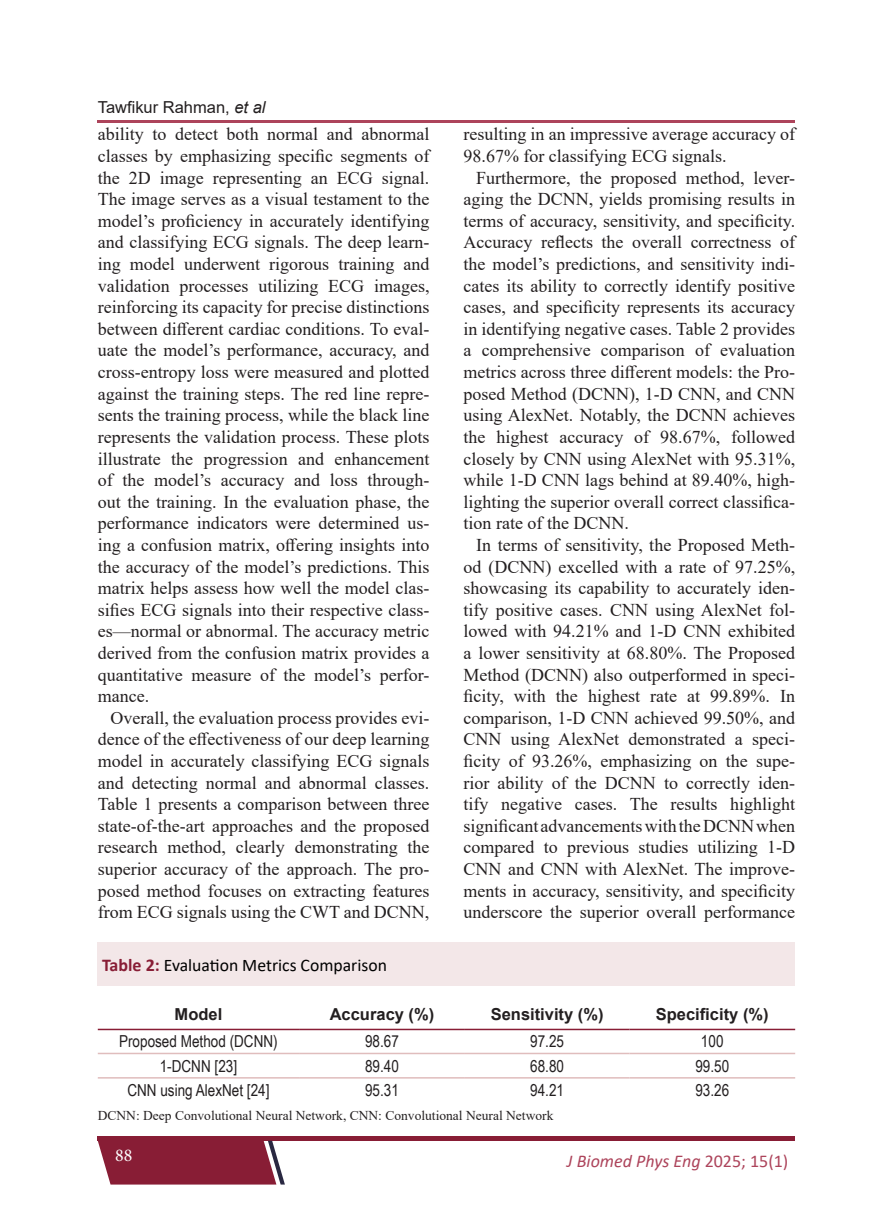
<style>
.page{position:relative;width:893px;height:1212px;background:#fff}
.page>*{position:absolute;margin:0;border:0;box-sizing:border-box;transform-origin:0 0}
.Body{font:18px/21.6px "Times New Roman";color:#231f20;text-align:justify}
.t1{font:italic 18px "Calibri";color:#ad445b}
.t2{font:18px "Minion Pro";color:#fff}
.Figure{font:17.7px "Calibri";color:#000}
.t3{font:16.5px "Arial Narrow";color:#231f20}
.t4{font:700 16.5px "Arial";color:#231f20}
.Running_Author{font:16.5px "Arial";color:#231f20}
.t5{font:13.5px "Times New Roman";color:#231f20}
.s1{font-style:italic}
.s2{font-weight:700;font-size:18px;color:#881d35}
.s3{font-style:normal}
</style>
<div class="page">
<div style="left:98px;top:1136px;width:697px;height:5px;background:#881d35"></div>
<svg style="left:98px;top:1141px;width:187px;height:43px"></svg>
<hr style="left:98px;top:120px;width:697px;height:2px;background:#ad445b">
<hr style="left:98px;top:1053px;width:201px;height:1px;background:#e0bdbd">
<hr style="left:299px;top:1053px;width:166px;height:1px;background:#e0bdbd">
<hr style="left:465px;top:1053px;width:164px;height:1px;background:#e0bdbd">
<hr style="left:629px;top:1053px;width:166px;height:1px;background:#e0bdbd">
<hr style="left:98px;top:1077px;width:201px;height:1px;background:#e0bdbd">
<hr style="left:299px;top:1077px;width:166px;height:1px;background:#e0bdbd">
<hr style="left:465px;top:1077px;width:164px;height:1px;background:#e0bdbd">
<hr style="left:629px;top:1077px;width:166px;height:1px;background:#e0bdbd">
<hr style="left:98px;top:1029px;width:201px;height:1px;background:#881d35">
<hr style="left:299px;top:1029px;width:166px;height:1px;background:#881d35">
<hr style="left:465px;top:1029px;width:164px;height:1px;background:#881d35">
<hr style="left:629px;top:1029px;width:166px;height:1px;background:#881d35">
<div style="left:98px;top:942px;width:697px;height:44px;background:#f3e7e8"></div>
<p class="Running_Author" style="left:98px;top:96px;width:169px">Tawfikur Rahman, <span class="s1">et al</span></p>
<p class="Body" style="left:98px;top:123px;width:333px">ability to detect both normal and abnormal classes by emphasizing specific segments of the 2D image representing an ECG signal.<br>The image serves as a visual testament to the model’s proficiency in accurately identifying and classifying ECG signals. The deep learn&shy;ing model underwent rigorous training and validation processes utilizing ECG images, reinforcing its capacity for precise distinctions between different cardiac conditions. To eval&shy;uate the model’s performance, accuracy, and cross-entropy loss were measured and plotted against the training steps. The red line repre&shy;sents the training process, while the black line represents the validation process. These plots illustrate the progression and enhancement of the model’s accuracy and loss through&shy;out the training. In the evaluation phase, the performance indicators were determined us&shy;ing a confusion matrix, offering insights into the accuracy of the model’s predictions. This matrix helps assess how well the model clas&shy;sifies ECG signals into their respective class&shy;es—normal or abnormal. The accuracy metric derived from the confusion matrix provides a quantitative measure of the model’s perfor&shy;mance.</p>
<p class="Body" style="left:98px;top:706px;width:333px;text-indent:13px">Overall, the evaluation process provides evi&shy;dence of the effectiveness of our deep learning model in accurately classifying ECG signals and detecting normal and abnormal classes.<br>Table 1 presents a comparison between three state-of-the-art approaches and the proposed research method, clearly demonstrating the superior accuracy of the approach. The pro&shy;posed method focuses on extracting features from ECG signals using the CWT and DCNN,</p>
<p class="Figure" style="left:102px;top:953px;width:286px"><span class="s2">Table 2:</span> Evaluation Metrics Comparison</p>
<p class="Body" style="left:463px;top:123px;width:333px">resulting in an impressive average accuracy of<br>98.67% for classifying ECG signals.</p>
<p class="Body" style="left:463px;top:166px;width:333px;text-indent:13px">Furthermore, the proposed method, lever&shy;aging the DCNN, yields promising results in terms of accuracy, sensitivity, and specificity.<br>Accuracy reflects the overall correctness of the model’s predictions, and sensitivity indi&shy;cates its ability to correctly identify positive cases, and specificity represents its accuracy in identifying negative cases. Table 2 provides a comprehensive comparison of evaluation metrics across three different models: the Pro&shy;posed Method (DCNN), 1-D CNN, and CNN using AlexNet. Notably, the DCNN achieves the highest accuracy of 98.67%, followed closely by CNN using AlexNet with 95.31%, while 1-D CNN lags behind at 89.40%, high&shy;lighting the superior overall correct classifica&shy;tion rate of the DCNN.</p>
<p class="Body" style="left:463px;top:533px;width:333px;text-indent:13px">In terms of sensitivity, the Proposed Meth&shy;od (DCNN) excelled with a rate of 97.25%, showcasing its capability to accurately iden&shy;tify positive cases. CNN using AlexNet fol&shy;lowed with 94.21% and 1-D CNN exhibited a lower sensitivity at 68.80%. The Proposed Method (DCNN) also outperformed in speci&shy;ficity, with the highest rate at 99.89%. In comparison, 1-D CNN achieved 99.50%, and CNN using AlexNet demonstrated a speci&shy;ficity of 93.26%, emphasizing on the supe&shy;rior ability of the DCNN to correctly iden&shy;tify negative cases. The results highlight significant advancements with the DCNN when compared to previous studies utilizing 1-D CNN and CNN with AlexNet. The improve&shy;ments in accuracy, sensitivity, and specificity underscore the superior overall performance</p>
<p class="t4" style="left:175px;top:1003px;width:49px">Model</p>
<p class="t4" style="left:330px;top:1003px;width:106px">Accuracy (%)</p>
<p class="t4" style="left:491px;top:1003px;width:114px">Sensitivity (%)</p>
<p class="t4" style="left:656px;top:1003px;width:114px">Specificity (%)</p>
<p class="t3" style="left:119px;top:1029px;width:160px">Proposed Method (DCNN)</p>
<p class="t3" style="left:365px;top:1029px;width:35px">98.67</p>
<p class="t3" style="left:530px;top:1029px;width:35px">97.25</p>
<p class="t3" style="left:701px;top:1029px;width:24px">100</p>
<p class="t3" style="left:160px;top:1054px;width:79px">1-DCNN [23]</p>
<p class="t3" style="left:365px;top:1054px;width:35px">89.40</p>
<p class="t3" style="left:530px;top:1054px;width:35px">68.80</p>
<p class="t3" style="left:695px;top:1054px;width:35px">99.50</p>
<p class="t3" style="left:127px;top:1078px;width:144px">CNN using AlexNet [24]</p>
<p class="t3" style="left:365px;top:1078px;width:35px">95.31</p>
<p class="t3" style="left:530px;top:1078px;width:35px">94.21</p>
<p class="t3" style="left:695px;top:1078px;width:35px">93.26</p>
<p class="t5" style="left:98px;top:1106px;width:457px">DCNN: Deep Convolutional Neural Network, CNN: Convolutional Neural Network</p>
<p class="t2" style="left:115px;top:1143px;width:19px">88</p>
<p class="t1" style="left:567px;top:1148px;width:223px">J Biomed Phys Eng <span class="s3">2025; 15(1)</span></p>
</div>
